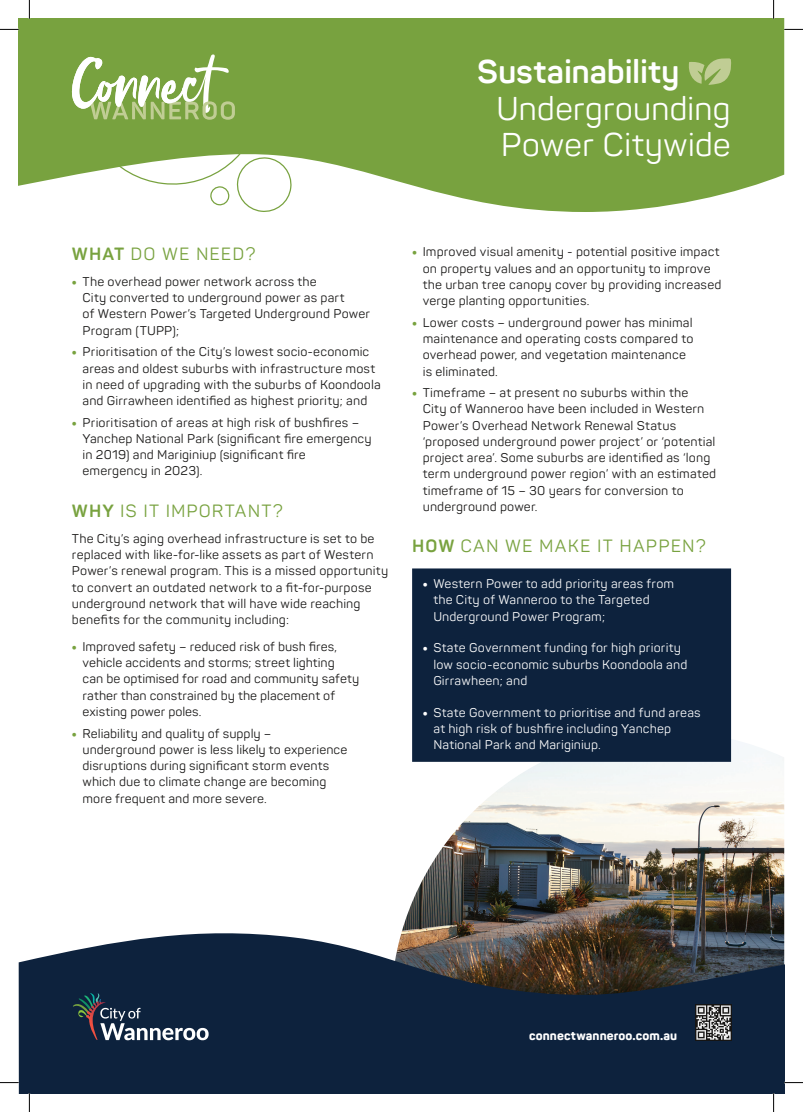
<style>
.page{position:relative;width:803px;height:1112px;background:#fff}
.page>*{position:absolute;margin:0;border:0;box-sizing:border-box;transform-origin:0 0}
.Heading{font:32.5px/36.2px "Panton";letter-spacing:-.01em;color:#fff}
.Heading-2{font:700 32.5px "Panton";letter-spacing:-.005em;color:#fff}
.Subheading_1_Sustainability{font:17.5px "Panton";letter-spacing:.065em;color:#78a23f}
.Body{font:12.5px/16.2px "Panton";letter-spacing:.01em;color:#161514}
.t1{font:12.5px/16.2px "Panton";letter-spacing:.01em;color:#fff}
.Web{font:800 12.5px "Panton";letter-spacing:.005em;color:#fff}
.s1{font-weight:700}
.s2{font-weight:900;color:#78a23f}
.s3{font-weight:900}
</style>
<div class="page">
<img style="left:404px;top:731px;width:380px;height:194px">
<div style="left:412px;top:568px;width:319px;height:193px;background:#0d223d"></div>
<svg style="left:19px;top:925px;width:765px;height:167px;fill:#0d223d"></svg>
<svg style="left:72px;top:992px;width:137px;height:47px"></svg>
<svg style="left:19px;top:19px;width:765px;height:193px;fill:#78a23f"></svg>
<svg style="left:72px;top:19px;width:222px;height:193px"></svg>
<svg style="left:687px;top:58px;width:44px;height:27px"></svg>
<img style="left:696px;top:1004px;width:35px;height:35px">
<svg style="left:0;top:29px;width:19px;height:1px"></svg>
<svg style="left:784px;top:29px;width:19px;height:1px"></svg>
<svg style="left:0;top:1081px;width:19px;height:2px"></svg>
<svg style="left:784px;top:1081px;width:19px;height:2px"></svg>
<svg style="left:29px;top:0;width:1px;height:19px"></svg>
<svg style="left:29px;top:1092px;width:1px;height:19px"></svg>
<svg style="left:773px;top:0;width:1px;height:19px"></svg>
<svg style="left:773px;top:1092px;width:1px;height:19px"></svg>
<p class="Heading-2" style="left:477px;top:52px;width:204px">Sustainability</p>
<p class="Heading" style="left:496px;top:90px;width:236px">Undergrounding<br>Power Citywide</p>
<p class="Subheading_1_Sustainability" style="left:72px;top:243px;width:185px"><span class="s1">WHAT</span> DO WE NEED?</p>
<p class="Body" style="left:83px;top:273px;width:289px;text-indent:-11px"><span class="s2">•</span> The overhead power network across the<br>City converted to underground power as part<br>of Western Power’s Targeted Underground Power Program (TUPP);</p>
<p class="Body" style="left:83px;top:343px;width:300px;text-indent:-11px"><span class="s2">•</span> Prioritisation of the City’s lowest socio-economic areas and oldest suburbs with infrastructure most in need of upgrading with the suburbs of Koondoola and Girrawheen identified as highest priority; and</p>
<p class="Body" style="left:83px;top:414px;width:291px;text-indent:-11px"><span class="s2">•</span> Prioritisation of areas at high risk of bushfires – Yanchep National Park (significant fire emergency in 2019) and Mariginiup (significant fire emergency in 2023).</p>
<p class="Subheading_1_Sustainability" style="left:72px;top:499px;width:213px"><span class="s1">WHY</span> IS IT IMPORTANT?</p>
<p class="Body" style="left:72px;top:530px;width:318px">The City’s aging overhead infrastructure is set to be replaced with like-for-like assets as part of Western Power’s renewal program. This is a missed opportunity to convert an outdated network to a fit-for-purpose underground network that will have wide reaching benefits for the community including:</p>
<p class="Body" style="left:83px;top:638px;width:278px;text-indent:-11px"><span class="s2">•</span> Improved safety – reduced risk of bush fires, vehicle accidents and storms; street lighting<br>can be optimised for road and community safety rather than constrained by the placement of existing power poles.</p>
<p class="Body" style="left:83px;top:724px;width:266px;text-indent:-11px"><span class="s2">•</span> Reliability and quality of supply – underground power is less likely to experience disruptions during significant storm events which due to climate change are becoming more frequent and more severe.</p>
<p class="Body" style="left:423px;top:244px;width:300px;text-indent:-11px"><span class="s2">•</span> Improved visual amenity - potential positive impact on property values and an opportunity to improve the urban tree canopy cover by providing increased verge planting opportunities.</p>
<p class="Body" style="left:423px;top:314px;width:272px;text-indent:-11px"><span class="s2">•</span> Lower costs – underground power has minimal maintenance and operating costs compared to overhead power, and vegetation maintenance is eliminated.</p>
<p class="Body" style="left:423px;top:384px;width:295px;text-indent:-11px"><span class="s2">•</span> Timeframe – at present no suburbs within the<br>City of Wanneroo have been included in Western Power’s Overhead Network Renewal Status ‘proposed underground power project’ or ‘potential project area’. Some suburbs are identified as ‘long term underground power region’ with an estimated timeframe of 15 – 30 years for conversion to underground power.</p>
<p class="Subheading_1_Sustainability" style="left:412px;top:535px;width:295px"><span class="s1">HOW</span> CAN WE MAKE IT HAPPEN?</p>
<p class="t1" style="left:433px;top:575px;width:242px;text-indent:-11px"><span class="s3">•</span> Western Power to add priority areas from the City of Wanneroo to the Targeted<br>Underground Power Program;</p>
<p class="t1" style="left:433px;top:639px;width:255px;text-indent:-11px"><span class="s3">•</span> State Government funding for high priority low socio-economic suburbs Koondoola and<br>Girrawheen; and</p>
<p class="t1" style="left:433px;top:704px;width:269px;text-indent:-11px"><span class="s3">•</span> State Government to prioritise and fund areas at high risk of bushfire including Yanchep<br>National Park and Mariginiup.</p>
<p class="Web" style="left:529px;top:1027px;width:150px">connectwanneroo.com.au</p>
</div>
